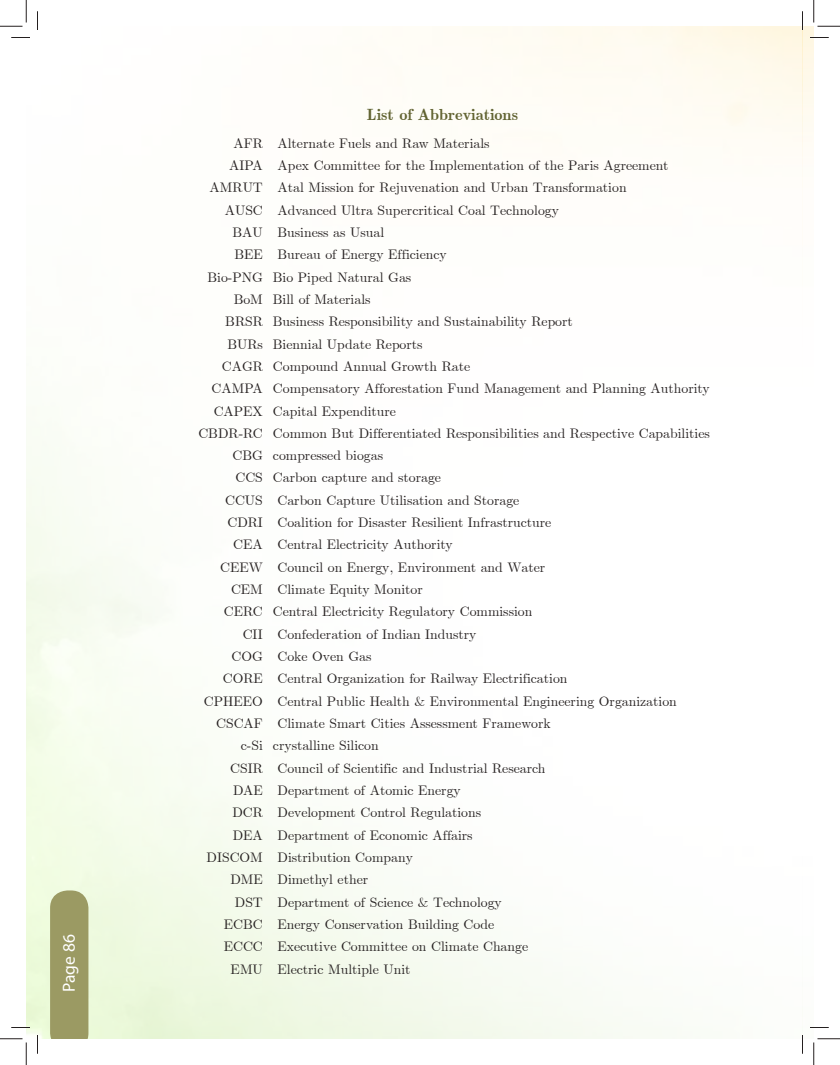
<style>
.page{position:relative;width:840px;height:1065px;background:#fff}
.page>*{position:absolute;margin:0;border:0;box-sizing:border-box;transform-origin:0 0}
.t1{font:17.5px "Myriad Pro";color:#fff}
.t2{font:700 16.25px "Euclid";color:#616331}
.t3{font:13.75px "Euclid";color:#241f1f}
</style>
<div class="page">
<div style="left:50px;top:890px;width:38px;height:149px;background:#9b9a63"></div>
<svg style="left:11px;top:37px;width:19px;height:1px"></svg>
<svg style="left:810px;top:37px;width:19px;height:1px"></svg>
<svg style="left:11px;top:1027px;width:19px;height:1px"></svg>
<svg style="left:810px;top:1027px;width:19px;height:1px"></svg>
<svg style="left:37px;top:11px;width:1px;height:19px"></svg>
<svg style="left:37px;top:1035px;width:1px;height:19px"></svg>
<svg style="left:802px;top:11px;width:1px;height:19px"></svg>
<svg style="left:802px;top:1035px;width:1px;height:19px"></svg>
<svg style="left:0;top:0;width:27px;height:27px"></svg>
<svg style="left:0;top:1039px;width:27px;height:26px"></svg>
<svg style="left:814px;top:0;width:26px;height:27px"></svg>
<svg style="left:814px;top:1039px;width:26px;height:26px"></svg>
<p class="t1" style="left:58px;top:992px;width:59px;rotate:-90deg">Page 86</p>
<p class="t2" style="left:367px;top:105px;width:153px">List of Abbreviations</p>
<p class="t3" style="left:234px;top:134px;width:258px">AFR Alternate Fuels and Raw Materials</p>
<p class="t3" style="left:229px;top:157px;width:441px">AIPA Apex Committee for the Implementation of the Paris Agreement</p>
<p class="t3" style="left:210px;top:179px;width:418px">AMRUT Atal Mission for Rejuvenation and Urban Transformation</p>
<p class="t3" style="left:225px;top:201px;width:336px">AUSC Advanced Ultra Supercritical Coal Technology</p>
<p class="t3" style="left:233px;top:224px;width:153px">BAU Business as Usual</p>
<p class="t3" style="left:234px;top:246px;width:214px">BEE Bureau of Energy Efficiency</p>
<p class="t3" style="left:207px;top:268px;width:205px">Bio-PNG Bio Piped Natural Gas</p>
<p class="t3" style="left:234px;top:291px;width:138px">BoM Bill of Materials</p>
<p class="t3" style="left:225px;top:313px;width:349px">BRSR Business Responsibility and Sustainability Report</p>
<p class="t3" style="left:227px;top:335px;width:197px">BURs Biennial Update Reports</p>
<p class="t3" style="left:222px;top:358px;width:250px">CAGR Compound Annual Growth Rate</p>
<p class="t3" style="left:212px;top:380px;width:500px">CAMPA Compensatory Afforestation Fund Management and Planning Authority</p>
<p class="t3" style="left:214px;top:402px;width:184px">CAPEX Capital Expenditure</p>
<p class="t3" style="left:198px;top:425px;width:513px">CBDR-RC Common But Differentiated Responsibilities and Respective Capabilities</p>
<p class="t3" style="left:232px;top:447px;width:152px">CBG compressed biogas</p>
<p class="t3" style="left:235px;top:469px;width:207px">CCS Carbon capture and storage</p>
<p class="t3" style="left:225px;top:492px;width:296px">CCUS Carbon Capture Utilisation and Storage</p>
<p class="t3" style="left:227px;top:514px;width:325px">CDRI Coalition for Disaster Resilient Infrastructure</p>
<p class="t3" style="left:233px;top:536px;width:221px">CEA Central Electricity Authority</p>
<p class="t3" style="left:220px;top:559px;width:327px">CEEW Council on Energy, Environment and Water</p>
<p class="t3" style="left:231px;top:581px;width:193px">CEM Climate Equity Monitor</p>
<p class="t3" style="left:224px;top:603px;width:310px">CERC Central Electricity Regulatory Commission</p>
<p class="t3" style="left:243px;top:625px;width:235px">CII Confederation of Indian Industry</p>
<p class="t3" style="left:232px;top:648px;width:142px">COG Coke Oven Gas</p>
<p class="t3" style="left:223px;top:670px;width:346px">CORE Central Organization for Railway Electrification</p>
<p class="t3" style="left:204px;top:692px;width:474px">CPHEEO Central Public Health &amp; Environmental Engineering Organization</p>
<p class="t3" style="left:216px;top:715px;width:336px">CSCAF Climate Smart Cities Assessment Framework</p>
<p class="t3" style="left:241px;top:737px;width:140px">c-Si crystalline Silicon</p>
<p class="t3" style="left:230px;top:759px;width:317px">CSIR Council of Scientific and Industrial Research</p>
<p class="t3" style="left:233px;top:782px;width:229px">DAE Department of Atomic Energy</p>
<p class="t3" style="left:232px;top:804px;width:250px">DCR Development Control Regulations</p>
<p class="t3" style="left:233px;top:826px;width:241px">DEA Department of Economic Affairs</p>
<p class="t3" style="left:207px;top:849px;width:208px">DISCOM Distribution Company</p>
<p class="t3" style="left:230px;top:871px;width:139px">DME Dimethyl ether</p>
<p class="t3" style="left:235px;top:893px;width:268px">DST Department of Science &amp; Technology</p>
<p class="t3" style="left:224px;top:916px;width:272px">ECBC Energy Conservation Building Code</p>
<p class="t3" style="left:224px;top:938px;width:306px">ECCC Executive Committee on Climate Change</p>
<p class="t3" style="left:231px;top:960px;width:181px">EMU Electric Multiple Unit</p>
</div>
